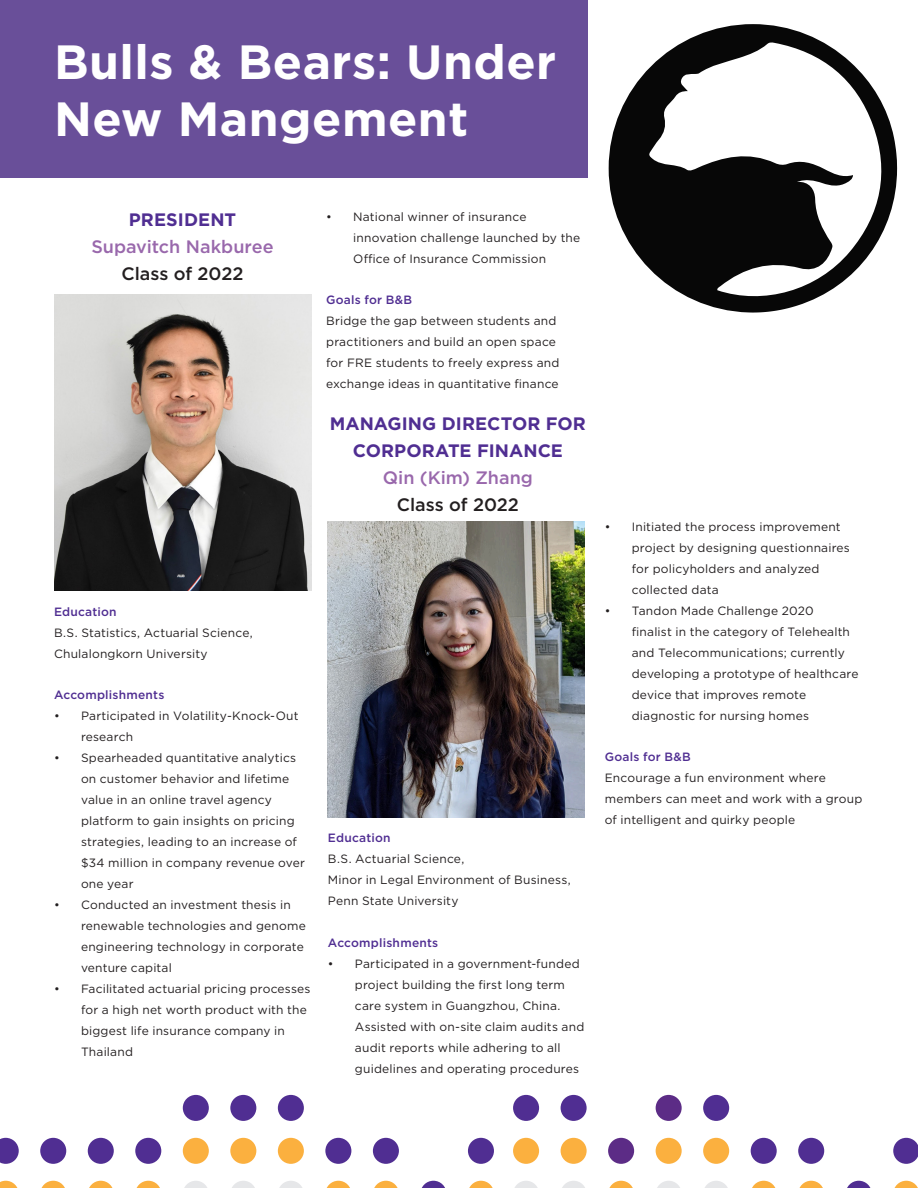
<style>
.page{position:relative;width:918px;height:1188px;background:#fff}
.page>*{position:absolute;margin:0;border:0;box-sizing:border-box;transform-origin:0 0}
.Body{font:700 48px/57px "Gotham";letter-spacing:.01em;color:#fff}
.series_-_date{font:700 18px/27px "Gotham";letter-spacing:.005em;color:#502e92;text-align:center}
.series_-_date-2{font:500 18px/27px "Gotham";color:#9968ac;text-align:center}
.series_-_date-3{font:12px/21px "Gotham";letter-spacing:.015em;color:#231f20}
.series_-_date-4{font:500 12px "Gotham";letter-spacing:.015em;color:#502e92}
.s1{font-weight:700;color:#502e92}
.s2{color:#231f20}
.s3{font-weight:500;color:#502e92}
.s4{font-weight:500;color:#9968ac}
.s5{font-weight:500;color:#231f20}
</style>
<div class="page">
<div style="left:513px;top:1095px;width:26px;height:26px;background:#502e92;border-radius:50%"></div>
<div style="left:561px;top:1095px;width:26px;height:26px;background:#502e92;border-radius:50%"></div>
<div style="left:656px;top:1095px;width:26px;height:26px;background:#5c2c86;border-radius:50%"></div>
<div style="left:703px;top:1095px;width:26px;height:26px;background:#502e92;border-radius:50%"></div>
<div style="left:513px;top:1138px;width:26px;height:26px;background:#fbb03f;border-radius:50%"></div>
<div style="left:561px;top:1138px;width:26px;height:26px;background:#fbb03f;border-radius:50%"></div>
<div style="left:608px;top:1138px;width:26px;height:26px;background:#5c2c86;border-radius:50%"></div>
<div style="left:656px;top:1138px;width:26px;height:26px;background:#fbb03f;border-radius:50%"></div>
<div style="left:703px;top:1138px;width:26px;height:26px;background:#fbb03f;border-radius:50%"></div>
<div style="left:751px;top:1138px;width:26px;height:26px;background:#502e92;border-radius:50%"></div>
<div style="left:798px;top:1138px;width:26px;height:26px;background:#502e92;border-radius:50%"></div>
<svg style="left:893px;top:1138px;width:25px;height:26px"></svg>
<svg style="left:515px;top:1181px;width:23px;height:7px"></svg>
<svg style="left:562px;top:1181px;width:23px;height:7px"></svg>
<svg style="left:609px;top:1181px;width:24px;height:7px"></svg>
<svg style="left:657px;top:1181px;width:23px;height:7px"></svg>
<svg style="left:705px;top:1181px;width:23px;height:7px"></svg>
<svg style="left:752px;top:1181px;width:24px;height:7px"></svg>
<svg style="left:799px;top:1181px;width:24px;height:7px"></svg>
<svg style="left:847px;top:1181px;width:24px;height:7px"></svg>
<svg style="left:894px;top:1181px;width:24px;height:7px"></svg>
<div style="left:183px;top:1095px;width:26px;height:26px;background:#502e92;border-radius:50%"></div>
<div style="left:230px;top:1095px;width:26px;height:26px;background:#502e92;border-radius:50%"></div>
<div style="left:88px;top:1138px;width:26px;height:26px;background:#502e92;border-radius:50%"></div>
<svg style="left:0;top:1138px;width:19px;height:26px"></svg>
<div style="left:135px;top:1138px;width:26px;height:26px;background:#502e92;border-radius:50%"></div>
<div style="left:40px;top:1138px;width:26px;height:26px;background:#502e92;border-radius:50%"></div>
<div style="left:183px;top:1138px;width:26px;height:26px;background:#fbb03f;border-radius:50%"></div>
<div style="left:230px;top:1138px;width:26px;height:26px;background:#fbb03f;border-radius:50%"></div>
<div style="left:278px;top:1095px;width:26px;height:26px;background:#502e92;border-radius:50%"></div>
<svg style="left:89px;top:1181px;width:24px;height:7px"></svg>
<svg style="left:0;top:1181px;width:18px;height:7px"></svg>
<svg style="left:136px;top:1181px;width:24px;height:7px"></svg>
<svg style="left:41px;top:1181px;width:24px;height:7px"></svg>
<svg style="left:184px;top:1181px;width:23px;height:7px"></svg>
<svg style="left:232px;top:1181px;width:23px;height:7px"></svg>
<div style="left:278px;top:1138px;width:26px;height:26px;background:#fbb03f;border-radius:50%"></div>
<div style="left:325px;top:1138px;width:26px;height:26px;background:#502e92;border-radius:50%"></div>
<div style="left:373px;top:1138px;width:26px;height:26px;background:#502e92;border-radius:50%"></div>
<div style="left:468px;top:1138px;width:26px;height:26px;background:#502e92;border-radius:50%"></div>
<svg style="left:279px;top:1181px;width:23px;height:7px"></svg>
<svg style="left:326px;top:1181px;width:24px;height:7px"></svg>
<svg style="left:374px;top:1181px;width:24px;height:7px"></svg>
<svg style="left:421px;top:1181px;width:24px;height:7px"></svg>
<svg style="left:469px;top:1181px;width:24px;height:7px"></svg>
<div style="left:0;top:0;width:588px;height:178px;background:#694f99"></div>
<svg style="left:609px;top:24px;width:288px;height:289px"></svg>
<img style="left:54px;top:294px;width:257px;height:297px">
<img style="left:328px;top:521px;width:257px;height:297px">
<p class="Body" style="left:54px;top:33px;width:504px">Bulls &amp; Bears: Under<br>New Mangement</p>
<p class="series_-_date-2" style="left:91px;top:206px;width:184px"><span class="s1">PRESIDENT<br></span>Supavitch Nakburee<br><span class="s2">Class of 2022</span></p>
<p class="series_-_date-3" style="left:353px;top:206px;width:229px;text-indent:-27px">• National winner of insurance innovation challenge launched by the<br>Office of Insurance Commission</p>
<p class="series_-_date-3" style="left:326px;top:289px;width:235px"><span class="s3">Goals for B&amp;B<br></span>Bridge the gap between students and practitioners and build an open space for FRE students to freely express and exchange ideas in quantitative finance</p>
<p class="series_-_date" style="left:330px;top:410px;width:257px">MANAGING DIRECTOR FOR<br>CORPORATE FINANCE<br><span class="s4">Qin (Kim) Zhang<br></span><span class="s5">Class of 2022</span></p>
<p class="series_-_date-3" style="left:54px;top:601px;width:200px"><span class="s3">Education<br></span>B.S. Statistics, Actuarial Science,<br>Chulalongkorn University</p>
<p class="series_-_date-4" style="left:54px;top:687px;width:112px">Accomplishments</p>
<p class="series_-_date-3" style="left:81px;top:705px;width:219px;text-indent:-27px">• Participated in Volatility-Knock-Out research</p>
<p class="series_-_date-3" style="left:81px;top:747px;width:226px;text-indent:-27px">• Spearheaded quantitative analytics on customer behavior and lifetime value in an online travel agency platform to gain insights on pricing strategies, leading to an increase of $34 million in company revenue over one year</p>
<p class="series_-_date-3" style="left:81px;top:894px;width:226px;text-indent:-27px">• Conducted an investment thesis in renewable technologies and genome engineering technology in corporate venture capital</p>
<p class="series_-_date-3" style="left:81px;top:978px;width:231px;text-indent:-27px">• Facilitated actuarial pricing processes for a high net worth product with the biggest life insurance company in<br>Thailand</p>
<p class="series_-_date-3" style="left:328px;top:827px;width:244px"><span class="s3">Education<br></span>B.S. Actuarial Science,<br>Minor in Legal Environment of Business,<br>Penn State University</p>
<p class="series_-_date-4" style="left:328px;top:935px;width:112px">Accomplishments</p>
<p class="series_-_date-3" style="left:355px;top:953px;width:231px;text-indent:-27px">• Participated in a government-funded project building the first long term care system in Guangzhou, China.<br>Assisted with on-site claim audits and audit reports while adhering to all guidelines and operating procedures</p>
<p class="series_-_date-3" style="left:632px;top:516px;width:220px;text-indent:-27px">• Initiated the process improvement project by designing questionnaires for policyholders and analyzed collected data</p>
<p class="series_-_date-3" style="left:632px;top:600px;width:228px;text-indent:-27px">• Tandon Made Challenge 2020<br>finalist in the category of Telehealth and Telecommunications; currently developing a prototype of healthcare device that improves remote diagnostic for nursing homes</p>
<p class="series_-_date-3" style="left:605px;top:746px;width:259px"><span class="s3">Goals for B&amp;B<br></span>Encourage a fun environment where members can meet and work with a group of intelligent and quirky people</p>
</div>
